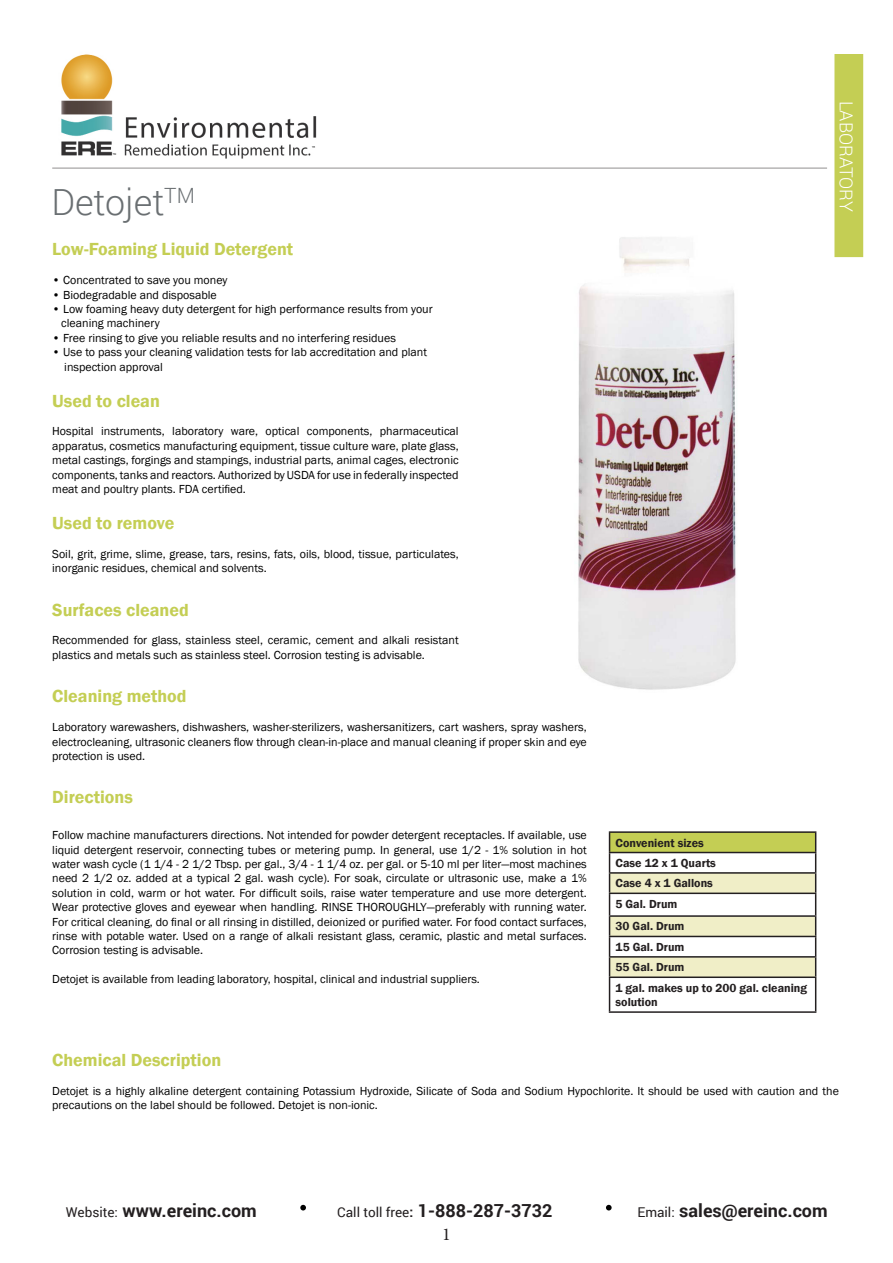
<style>
.page{position:relative;width:893px;height:1263px;background:#fff}
.page>*{position:absolute;margin:0;border:0;box-sizing:border-box;transform-origin:0 0}
.t1{font:300 36px "Roboto";color:#6a6f72}
.t2{font:600 18px "Franklin Gothic";color:#c4ce54}
.t3{font:700 18px "Roboto";color:#231f20}
.t4{font:300 18px "Roboto";color:#fff}
.t5{font:18px "Minion Pro";color:#231f20}
.t6{font:12px/14.4px "Franklin Gothic";color:#000}
.t7{font:600 12px/14.4px "Franklin Gothic";color:#231f20}
.s1{font-weight:400;font-size:13.5px}
.s2{font-size:13.5px}
</style>
<div class="page">
<svg style="left:300px;top:1205px;width:6px;height:5px"></svg>
<svg style="left:606px;top:1205px;width:6px;height:5px"></svg>
<div style="left:834px;top:54px;width:29px;height:203px;background:#c4ce54;border:2px solid #c4ce54"></div>
<img style="left:61px;top:54px;width:256px;height:105px">
<hr style="left:52px;top:167px;width:775px;height:2px;background:#231f20">
<hr style="left:609px;top:831px;width:207px;height:2px;background:#231f20">
<svg style="left:609px;top:833px;width:207px;height:143px"></svg>
<hr style="left:609px;top:978px;width:1px;height:33px;background:#231f20">
<hr style="left:815px;top:978px;width:1px;height:33px;background:#231f20">
<hr style="left:609px;top:956px;width:207px;height:1px;background:#231f20">
<hr style="left:609px;top:976px;width:207px;height:2px;background:#231f20">
<hr style="left:609px;top:1011px;width:207px;height:2px;background:#231f20">
<img style="left:578px;top:237px;width:158px;height:453px">
<p class="t1" style="left:51px;top:178px;width:145px">Detojet<sup>TM</sup></p>
<p class="t2" style="left:52px;top:238px;width:242px">Low-Foaming Liquid Detergent</p>
<p class="t6" style="left:52px;top:273px;width:177px">• Concentrated to save you money</p>
<p class="t6" style="left:52px;top:288px;width:166px">• Biodegradable and disposable</p>
<p class="t6" style="left:52px;top:302px;width:382px">• Low foaming heavy duty detergent for high performance results from your</p>
<p class="t6" style="left:61px;top:317px;width:100px">cleaning machinery</p>
<p class="t6" style="left:52px;top:331px;width:345px">• Free rinsing to give you reliable results and no interfering residues</p>
<p class="t6" style="left:52px;top:345px;width:376px">• Use to pass your cleaning validation tests for lab accreditation and plant</p>
<p class="t6" style="left:64px;top:360px;width:100px">inspection approval</p>
<p class="t2" style="left:52px;top:390px;width:109px">Used to clean</p>
<p class="t6" style="left:52px;top:425px;width:408px;text-align:justify">Hospital instruments, laboratory ware, optical components, pharmaceutical apparatus, cosmetics manufacturing equipment, tissue culture ware, plate glass, metal castings, forgings and stampings, industrial parts, animal cages, electronic</p>
<p class="t6" style="left:52px;top:468px;width:408px">components, tanks and reactors. Authorized by USDA for use in federally inspected</p>
<p class="t6" style="left:52px;top:482px;width:195px">meat and poultry plants. FDA certified.</p>
<p class="t2" style="left:52px;top:512px;width:124px">Used to remove</p>
<p class="t6" style="left:52px;top:547px;width:408px">Soil, grit, grime, slime, grease, tars, resins, fats, oils, blood, tissue, particulates, inorganic residues, chemical and solvents.</p>
<p class="t2" style="left:52px;top:598px;width:138px">Surfaces cleaned</p>
<p class="t6" style="left:52px;top:633px;width:408px">Recommended for glass, stainless steel, ceramic, cement and alkali resistant plastics and metals such as stainless steel. Corrosion testing is advisable.</p>
<p class="t2" style="left:52px;top:685px;width:136px">Cleaning method</p>
<p class="t6" style="left:52px;top:720px;width:536px;text-align:justify">Laboratory warewashers, dishwashers, washer-sterilizers, washersanitizers, cart washers, spray washers, electrocleaning, ultrasonic cleaners flow through clean-in-place and manual cleaning if proper skin and eye protection is used.</p>
<p class="t2" style="left:52px;top:786px;width:82px">Directions</p>
<p class="t6" style="left:52px;top:828px;width:536px;text-align:justify">Follow machine manufacturers directions. Not intended for powder detergent receptacles. If available, use liquid detergent reservoir, connecting tubes or metering pump. In general, use 1/2 - 1% solution in hot water wash cycle (1 1/4 - 2 1/2 Tbsp. per gal., 3/4 - 1 1/4 oz. per gal. or 5-10 ml per liter—most machines need 2 1/2 oz. added at a typical 2 gal. wash cycle). For soak, circulate or ultrasonic use, make a 1% solution in cold, warm or hot water. For difficult soils, raise water temperature and use more detergent.<br>Wear protective gloves and eyewear when handling. RINSE THOROUGHLY—preferably with running water.<br>For critical cleaning, do final or all rinsing in distilled, deionized or purified water. For food contact surfaces,</p>
<p class="t6" style="left:52px;top:929px;width:536px">rinse with potable water. Used on a range of alkali resistant glass, ceramic, plastic and metal surfaces.<br>Corrosion testing is advisable.</p>
<p class="t6" style="left:52px;top:972px;width:429px">Detojet is available from leading laboratory, hospital, clinical and industrial suppliers.</p>
<p class="t7" style="left:616px;top:835px;width:90px">Convenient sizes</p>
<p class="t7" style="left:616px;top:856px;width:102px">Case 12 x 1 Quarts</p>
<p class="t7" style="left:616px;top:876px;width:99px">Case 4 x 1 Gallons</p>
<p class="t7" style="left:616px;top:897px;width:63px">5 Gal. Drum</p>
<p class="t7" style="left:616px;top:919px;width:70px">30 Gal. Drum</p>
<p class="t7" style="left:616px;top:940px;width:70px">15 Gal. Drum</p>
<p class="t7" style="left:616px;top:960px;width:70px">55 Gal. Drum</p>
<p class="t7" style="left:616px;top:980px;width:193px">1 gal. makes up to 200 gal. cleaning solution</p>
<h2 class="t4" style="left:859px;top:101px;width:112px;rotate:90deg">LABORATORY</h2>
<p class="t2" style="left:52px;top:1049px;width:171px">Chemical Description</p>
<p class="t6" style="left:52px;top:1084px;width:788px">Detojet is a highly alkaline detergent containing Potassium Hydroxide, Silicate of Soda and Sodium Hypochlorite. It should be used with caution and the precautions on the label should be followed. Detojet is non-ionic.</p>
<h2 class="t3" style="left:66px;top:1198px;width:192px"><span class="s1">Website:</span> www.ereinc.com</h2>
<h2 class="t3" style="left:337px;top:1198px;width:217px"><span class="s1">Call toll free</span><span class="s2">:</span> 1-888-287-3732</h2>
<h2 class="t3" style="left:637px;top:1198px;width:192px"><span class="s1">Email:</span> sales@ereinc.com</h2>
<p class="t5" style="left:442px;top:1222px;width:10px">1</p>
</div>
